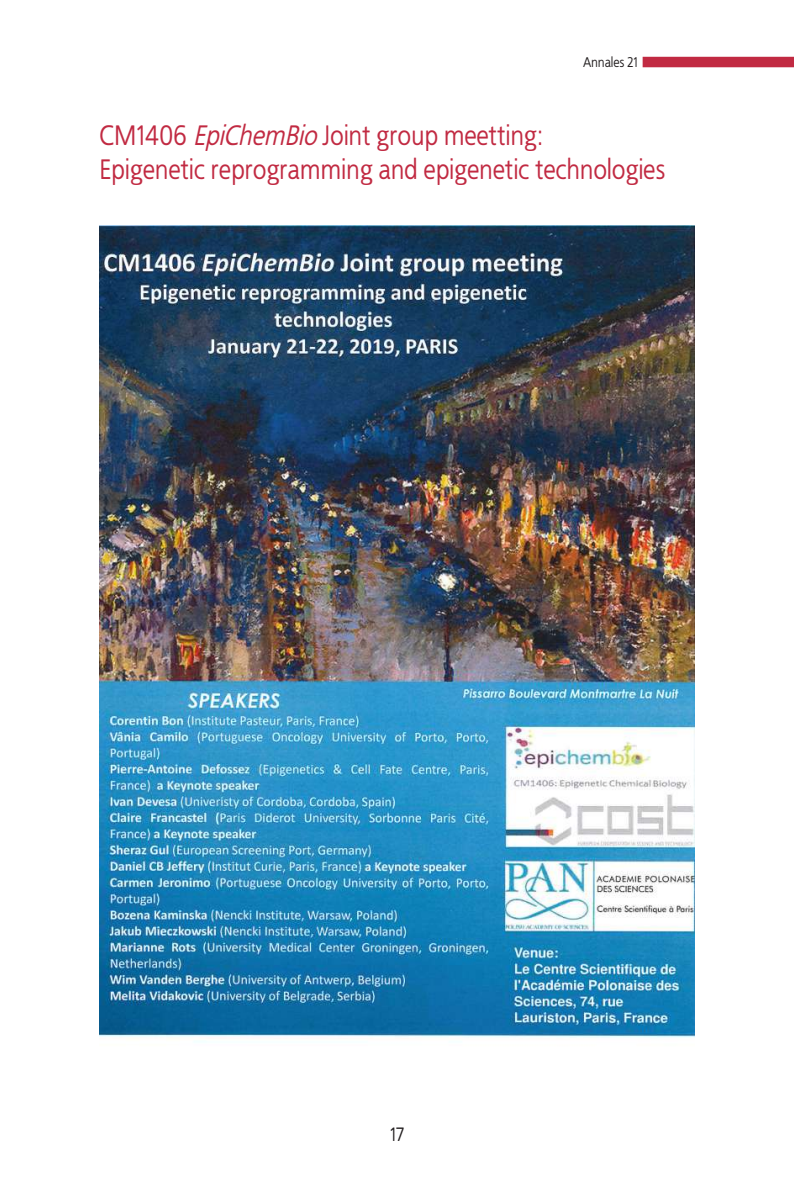
<style>
.page{position:relative;width:794px;height:1191px;background:#fff}
.page>*{position:absolute;margin:0;border:0;box-sizing:border-box;transform-origin:0 0}
.t1{font:28px/33.6px "EFN Bureau";color:#c12a42}
.t2{font:19.25px "EFN Bureau";color:#231f20}
.t3{font:14px "EFN Bureau";color:#231f20}
.s1{font-style:italic}
</style>
<div class="page">
<div style="left:642px;top:57px;width:152px;height:10px;background:#c12a42"></div>
<img style="left:99px;top:226px;width:595px;height:816px">
<p class="t3" style="left:583px;top:53px;width:56px">Annales 21</p>
<p class="t1" style="left:99px;top:118px;width:567px">CM1406 <span class="s1">EpiChemBio</span> Joint group meetting:<br>Epigenetic reprogramming and epigenetic technologies</p>
<p class="t2" style="left:390px;top:1121px;width:15px">17</p>
</div>
